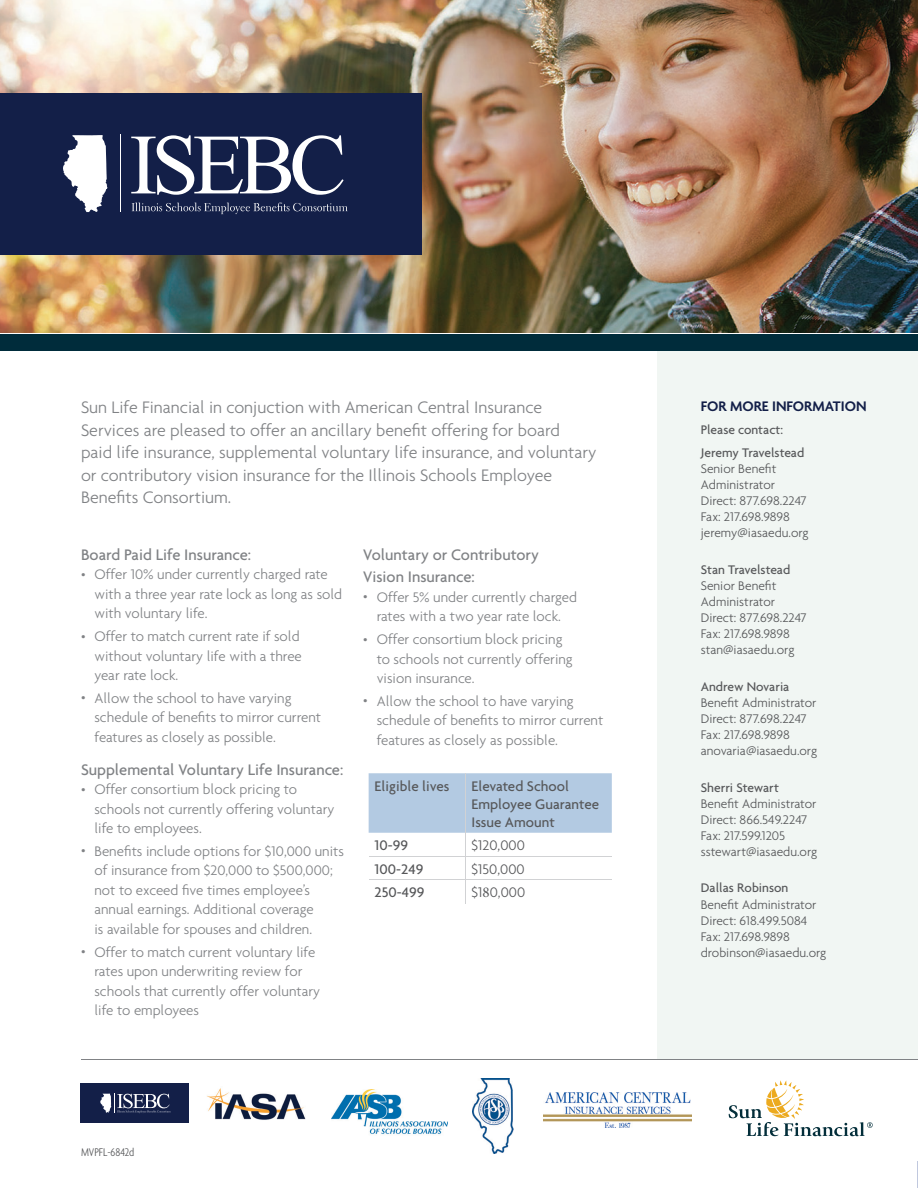
<style>
.page{position:relative;width:918px;height:1188px;background:#fff}
.page>*{position:absolute;margin:0;border:0;box-sizing:border-box;transform-origin:0 0}
.t1{font:300 18px/22.5px "Agenda";color:#808285}
.t2{font:500 16.5px/22.5px "Agenda";color:#808285}
.t3{font:300 15px/19.5px "Agenda";color:#808285}
.t4{font:500 15px/18px "Agenda";color:#57585a}
.t5{font:300 15px "Agenda";color:#57585a}
.t6{font:600 15px "Agenda";color:#131f48}
.t7{font:300 13.5px/16px "Agenda";color:#57585a}
.t8{font:500 13.5px/22.8px "Agenda";color:#57585a}
.t9{font:300 condensed 12px "Agenda";color:#57585a}
.s1{font-size:12px}
.s2{font-family:"Minion Pro";font-weight:400}
</style>
<div class="page">
<hr style="left:917px;top:683px;width:1px;height:505px;background:#253f8e">
<div style="left:657px;top:351px;width:261px;height:709px;background:#f1f6f3"></div>
<img style="left:0;top:0;width:918px;height:333px">
<div style="left:0;top:335px;width:918px;height:16px;background:#002c3b"></div>
<div style="left:0;top:93px;width:422px;height:162px;background:#131f48"></div>
<hr style="left:120px;top:135px;width:1px;height:77px;background:#fff">
<svg style="left:132px;top:203px;width:216px;height:11px"></svg>
<svg style="left:131px;top:135px;width:213px;height:60px"></svg>
<img style="left:72px;top:135px;width:30px;height:12px">
<hr style="left:81px;top:1059px;width:837px;height:1px;background:#808285">
<div style="left:80px;top:1083px;width:109px;height:40px;background:#131f48"></div>
<svg style="left:103px;top:1094px;width:68px;height:19px"></svg>
<img style="left:331px;top:1089px;width:117px;height:46px">
<img style="left:472px;top:1078px;width:42px;height:75px">
<img style="left:207px;top:1088px;width:99px;height:32px">
<img style="left:543px;top:1093px;width:148px;height:35px">
<svg style="left:729px;top:1081px;width:144px;height:55px"></svg>
<svg style="left:369px;top:773px;width:243px;height:130px"></svg>
<hr style="left:369px;top:856px;width:97px;height:1px;background:#d1d2d4">
<hr style="left:466px;top:856px;width:146px;height:1px;background:#d1d2d4">
<hr style="left:369px;top:879px;width:97px;height:1px;background:#d1d2d4">
<hr style="left:466px;top:879px;width:146px;height:1px;background:#d1d2d4">
<p class="t1" style="left:81px;top:396px;width:517px">Sun Life Financial in conjuction with American Central Insurance Services are pleased to offer an ancillary benefit offering for board<br>paid life insurance, supplemental voluntary life insurance, and voluntary or contributory vision insurance for the Illinois Schools Employee Benefits Consortium.</p>
<p class="t2" style="left:81px;top:543px;width:172px">Board Paid Life Insurance:</p>
<p class="t3" style="left:94px;top:564px;width:249px;text-indent:-14px"><span class="s1">•</span> Offer 10% under currently charged rate with a three year rate lock as long as sold with voluntary life.</p>
<p class="t3" style="left:94px;top:626px;width:209px;text-indent:-14px"><span class="s1">•</span> Offer to match current rate if sold without voluntary life with a three year rate lock.</p>
<p class="t3" style="left:94px;top:688px;width:228px;text-indent:-14px"><span class="s1">•</span> Allow the school to have varying schedule of benefits to mirror current features as closely as possible.</p>
<p class="t2" style="left:81px;top:758px;width:264px">Supplemental Voluntary Life Insurance:</p>
<p class="t3" style="left:94px;top:779px;width:241px;text-indent:-14px"><span class="s1">•</span> Offer consortium block pricing to schools not currently offering voluntary life to employees.</p>
<p class="t3" style="left:94px;top:841px;width:251px;text-indent:-14px"><span class="s1">•</span> Benefits include options for $10,000 units of insurance from $20,000 to $500,000; not to exceed five times employee’s annual earnings. Additional coverage<br>is available for spouses and children.</p>
<p class="t3" style="left:94px;top:942px;width:227px;text-indent:-14px"><span class="s1">•</span> Offer to match current voluntary life rates upon underwriting review for schools that currently offer voluntary life to employees</p>
<p class="t2" style="left:363px;top:543px;width:177px">Voluntary or Contributory<br>Vision Insurance:</p>
<p class="t3" style="left:363px;top:587px;width:215px;text-align:center"><span class="s1">•</span> Offer 5% under currently charged rates with a two year rate lock.</p>
<p class="t3" style="left:377px;top:629px;width:198px;text-indent:-14px"><span class="s1">•</span> Offer consortium block pricing to schools not currently offering vision insurance.</p>
<p class="t3" style="left:377px;top:691px;width:228px;text-indent:-14px"><span class="s1">•</span> Allow the school to have varying schedule of benefits to mirror current features as closely as possible.</p>
<p class="t4" style="left:375px;top:777px;width:76px">Eligible lives</p>
<p class="t4" style="left:472px;top:777px;width:129px">Elevated School<br>Employee Guarantee<br>Issue Amount</p>
<p class="t4" style="left:375px;top:836px;width:35px">10-99</p>
<p class="t5" style="left:472px;top:837px;width:55px">$120,000</p>
<p class="t4" style="left:375px;top:860px;width:50px">100-249</p>
<p class="t5" style="left:472px;top:860px;width:55px">$150,000</p>
<p class="t4" style="left:375px;top:883px;width:51px">250-499</p>
<p class="t5" style="left:472px;top:884px;width:55px">$1<span class="s2">8</span>0,000</p>
<p class="t9" style="left:81px;top:1146px;width:55px">MVPFL-6842d</p>
<p class="t6" style="left:701px;top:397px;width:167px">FOR MORE INFORMATION</p>
<p class="t8" style="left:701px;top:418px;width:105px">Please contact:<br>Jeremy Travelstead</p>
<p class="t7" style="left:701px;top:460px;width:109px">Senior Benefit<br>Administrator<br>Direct: 877.698.2247<br>Fax: 217.698.9898 jeremy@iasaedu.org</p>
<p class="t8" style="left:701px;top:558px;width:91px">Stan Travelstead</p>
<p class="t7" style="left:701px;top:577px;width:107px">Senior Benefit<br>Administrator<br>Direct: 877.698.2247<br>Fax: 217.698.9898 stan@iasaedu.org</p>
<p class="t8" style="left:701px;top:675px;width:90px">Andrew Novaria</p>
<p class="t7" style="left:701px;top:694px;width:118px">Benefit Administrator<br>Direct: 877.698.2247<br>Fax: 217.698.9898 anovaria@iasaedu.org</p>
<p class="t8" style="left:701px;top:775px;width:80px">Sherri Stewart</p>
<p class="t7" style="left:701px;top:795px;width:118px">Benefit Administrator<br>Direct: 866.549.2247<br>Fax: 217.599.1205 sstewart@iasaedu.org</p>
<p class="t8" style="left:701px;top:876px;width:89px">Dallas Robinson</p>
<p class="t7" style="left:701px;top:896px;width:127px">Benefit Administrator<br>Direct: 618.499.5084<br>Fax: 217.698.9898 drobinson@iasaedu.org</p>
</div>
